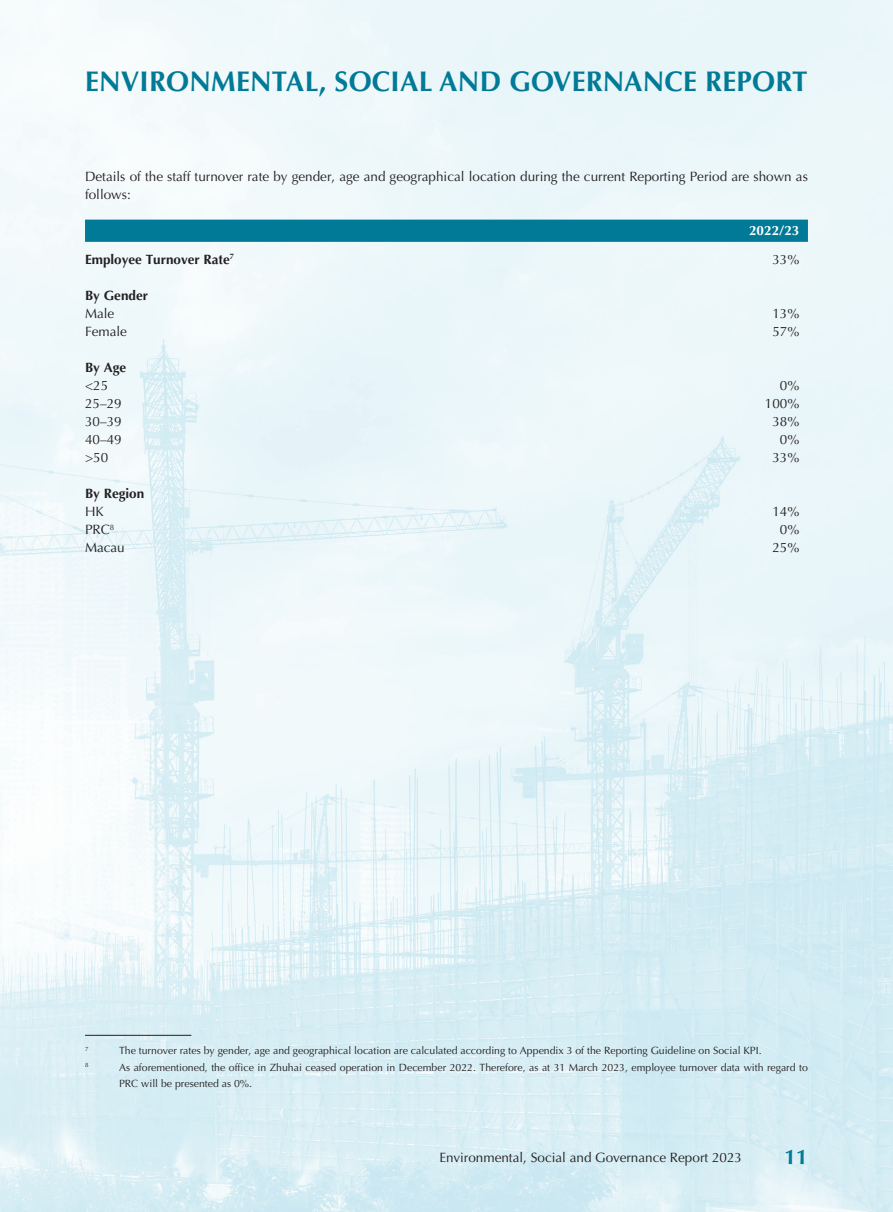
<style>
.page{position:relative;width:893px;height:1212px;background:#fff}
.page>*{position:absolute;margin:0;border:0;box-sizing:border-box;transform-origin:0 0}
.t1{font:700 28.5px "Optima LT Std";letter-spacing:.01em;color:#007a96}
.t2{font:700 21px "Optima LT Std";color:#007a96}
._00_txt{font:13.5px/18px "Optima LT Std";color:#231f20}
._50_Table_txt{font:13.5px "Optima LT Std";color:#231f20}
._50_Table_txt-2{font:700 13.5px "Optima LT Std";color:#231f20}
._50_Table_txt-3{font:700 13.5px "Optima LT Std";color:#fff}
._06_Notes{font:10.5px/16.5px "Optima LT Std";color:#231f20}
._06_Notes-2{font:6.15px "Optima LT Std";color:#231f20}
</style>
<div class="page">
<img style="left:0;top:0;width:893px;height:1212px">
<div style="left:85px;top:220px;width:723px;height:22px;background:#007a96"></div>
<hr style="left:85px;top:1035px;width:106px;height:1px;background:#231f20">
<h1 class="t1" style="left:85px;top:65px;width:724px">ENVIRONMENTAL, SOCIAL AND GOVERNANCE REPORT</h1>
<p class="_00_txt" style="left:85px;top:168px;width:724px">Details of the staff turnover rate by gender, age and geographical location during the current Reporting Period are shown as follows:</p>
<p class="_50_Table_txt-3" style="left:749px;top:223px;width:52px">2022/23</p>
<p class="_50_Table_txt-2" style="left:85px;top:251px;width:151px">Employee Turnover Rate<sup>7</sup></p>
<p class="_50_Table_txt" style="left:772px;top:252px;width:29px">33%</p>
<p class="_50_Table_txt-2" style="left:85px;top:287px;width:65px">By Gender</p>
<p class="_50_Table_txt" style="left:85px;top:306px;width:31px">Male</p>
<p class="_50_Table_txt" style="left:772px;top:306px;width:29px">13%</p>
<p class="_50_Table_txt" style="left:85px;top:324px;width:43px">Female</p>
<p class="_50_Table_txt" style="left:772px;top:324px;width:29px">57%</p>
<p class="_50_Table_txt-2" style="left:85px;top:359px;width:43px">By Age</p>
<p class="_50_Table_txt" style="left:85px;top:378px;width:25px">&lt;25</p>
<p class="_50_Table_txt" style="left:780px;top:378px;width:21px">0%</p>
<p class="_50_Table_txt" style="left:85px;top:396px;width:38px">25–29</p>
<p class="_50_Table_txt" style="left:765px;top:396px;width:36px">100%</p>
<p class="_50_Table_txt" style="left:85px;top:414px;width:38px">30–39</p>
<p class="_50_Table_txt" style="left:772px;top:414px;width:29px">38%</p>
<p class="_50_Table_txt" style="left:85px;top:432px;width:38px">40–49</p>
<p class="_50_Table_txt" style="left:780px;top:432px;width:21px">0%</p>
<p class="_50_Table_txt" style="left:85px;top:450px;width:25px">&gt;50</p>
<p class="_50_Table_txt" style="left:772px;top:450px;width:29px">33%</p>
<p class="_50_Table_txt-2" style="left:85px;top:485px;width:61px">By Region</p>
<p class="_50_Table_txt" style="left:85px;top:504px;width:20px">HK</p>
<p class="_50_Table_txt" style="left:772px;top:504px;width:29px">14%</p>
<p class="_50_Table_txt" style="left:85px;top:522px;width:31px">PRC<sup>8</sup></p>
<p class="_50_Table_txt" style="left:780px;top:522px;width:21px">0%</p>
<p class="_50_Table_txt" style="left:85px;top:540px;width:41px">Macau</p>
<p class="_50_Table_txt" style="left:772px;top:540px;width:29px">25%</p>
<p class="_06_Notes-2" style="left:85px;top:1045px;width:5px">7</p>
<p class="_06_Notes" style="left:119px;top:1043px;width:644px">The turnover rates by gender, age and geographical location are calculated according to Appendix 3 of the Reporting Guideline on Social KPI.</p>
<p class="_06_Notes-2" style="left:85px;top:1062px;width:5px">8</p>
<p class="_06_Notes" style="left:119px;top:1059px;width:690px">As aforementioned, the office in Zhuhai ceased operation in December 2022. Therefore, as at 31 March 2023, employee turnover data with regard to<br>PRC will be presented as 0%.</p>
<p class="_00_txt" style="left:439px;top:1149px;width:304px">Environmental, Social and Governance Report 2023</p>
<h2 class="t2" style="left:785px;top:1144px;width:25px">11</h2>
</div>
